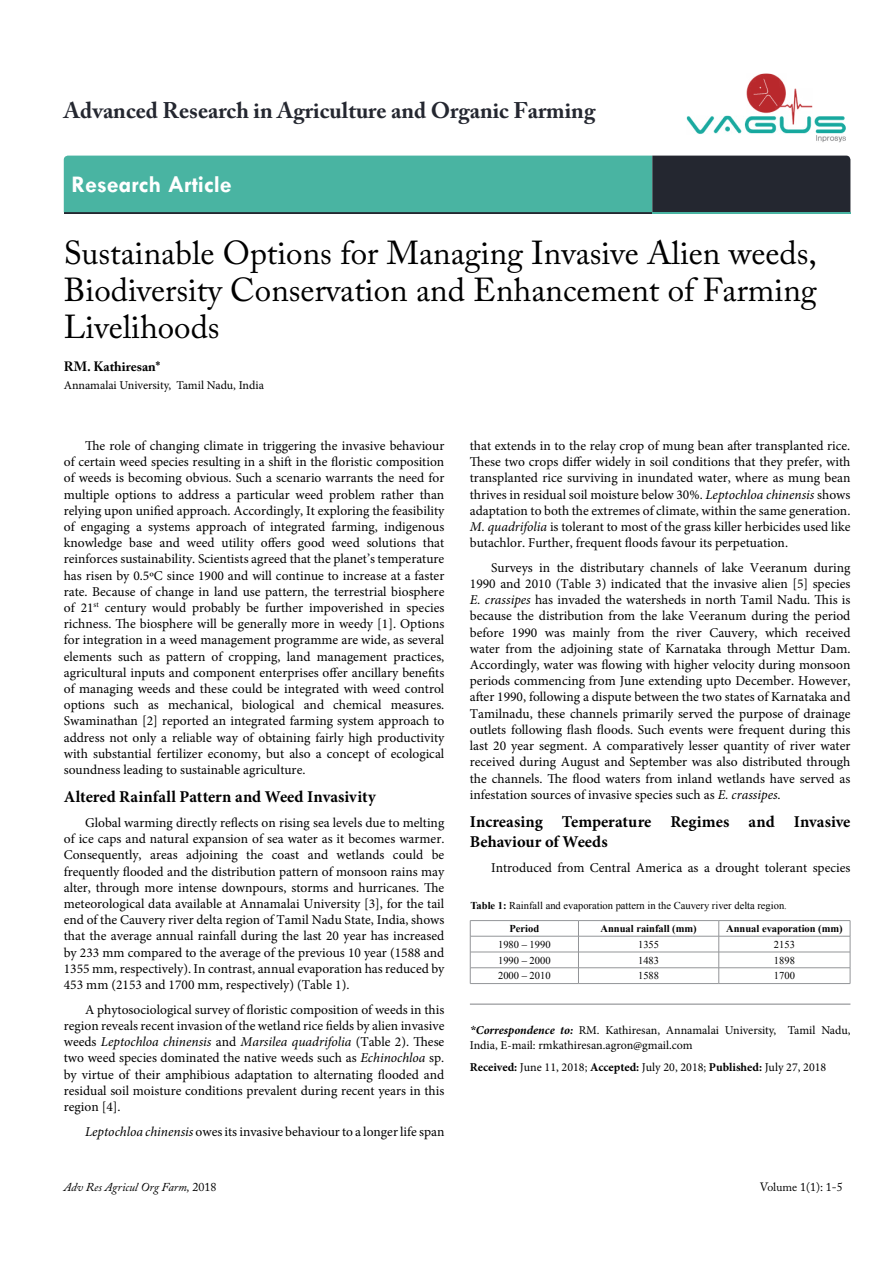
<style>
.page{position:relative;width:893px;height:1263px;background:#fff}
.page>*{position:absolute;margin:0;border:0;box-sizing:border-box;transform-origin:0 0}
.t1{font:33px/37.5px "Adobe Caslon Pro";color:#000;text-align:justify}
.t2{font:700 24px "Tw Cen";color:#fff}
.t3{font:700 22.5px "Adobe Caslon Pro";color:#242730}
.t4{font:700 16.5px/19.8px "Minion Pro";color:#000}
.t5{font:13.5px/16.2px "Minion Pro";color:#000;text-align:justify}
.t6{font:700 13.5px "Adobe Caslon Pro";color:#000}
.t7{font:12px/14.4px "Minion Pro";color:#000}
.t8{font:italic 12px "Adobe Caslon Pro";color:#000}
.t9{font:12px "Adobe Caslon Pro";color:#000}
.t10{font:10.5px "Times New Roman";color:#000}
.t11{font:700 10.5px "Times New Roman";color:#000}
.s1{font-style:italic}
.s2{font-weight:700}
.s3{font-family:"Times New Roman";font-weight:700;font-style:italic}
.s4{font-weight:700;font-style:italic}
.s5{font-style:normal}
</style>
<div class="page">
<hr style="left:64px;top:212px;width:588px;height:1px;background:#242730">
<svg style="left:64px;top:156px;width:786px;height:56px;background:#3f9085"></svg>
<hr style="left:652px;top:212px;width:198px;height:1px;background:#49b4a2">
<img style="left:686px;top:73px;width:160px;height:70px">
<hr style="left:470px;top:1004px;width:380px;height:1px;background:#808285">
<hr style="left:470px;top:920px;width:108px;height:1px;background:#939598">
<hr style="left:578px;top:920px;width:141px;height:1px;background:#939598">
<hr style="left:719px;top:920px;width:131px;height:1px;background:#939598">
<hr style="left:470px;top:936px;width:108px;height:1px;background:#939598">
<hr style="left:578px;top:936px;width:141px;height:1px;background:#939598">
<hr style="left:719px;top:936px;width:131px;height:1px;background:#939598">
<hr style="left:470px;top:952px;width:108px;height:1px;background:#939598">
<hr style="left:578px;top:952px;width:141px;height:1px;background:#939598">
<hr style="left:719px;top:952px;width:131px;height:1px;background:#939598">
<hr style="left:470px;top:967px;width:108px;height:1px;background:#939598">
<svg style="left:470px;top:921px;width:1px;height:62px"></svg>
<hr style="left:578px;top:967px;width:141px;height:1px;background:#939598">
<svg style="left:578px;top:921px;width:1px;height:62px"></svg>
<hr style="left:719px;top:967px;width:131px;height:1px;background:#939598">
<svg style="left:718px;top:921px;width:1px;height:62px"></svg>
<svg style="left:850px;top:921px;width:1px;height:62px"></svg>
<hr style="left:470px;top:983px;width:108px;height:1px;background:#939598">
<hr style="left:578px;top:983px;width:141px;height:1px;background:#939598">
<hr style="left:719px;top:983px;width:131px;height:1px;background:#939598">
<h3 class="t3" style="left:64px;top:97px;width:533px">Advanced Research in Agriculture and Organic Farming</h3>
<h2 class="t2" style="left:71px;top:170px;width:162px">Research Article</h2>
<h1 class="t1" style="left:64px;top:233px;width:755px">Sustainable Options for Managing Invasive Alien weeds, Biodiversity Conservation and Enhancement of Farming Livelihoods</h1>
<p class="t6" style="left:64px;top:358px;width:98px">RM. Kathiresan*</p>
<p class="t7" style="left:64px;top:378px;width:202px">Annamalai University, Tamil Nadu, India</p>
<p class="t5" style="left:64px;top:438px;width:382px;text-indent:21px">The role of changing climate in triggering the invasive behaviour of certain weed species resulting in a shift in the floristic composition of weeds is becoming obvious. Such a scenario warrants the need for multiple options to address a particular weed problem rather than relying upon unified approach. Accordingly, It exploring the feasibility of engaging a systems approach of integrated farming, indigenous knowledge base and weed utility offers good weed solutions that reinforces sustainability. Scientists agreed that the planet’s temperature has risen by 0.5ºC since 1900 and will continue to increase at a faster rate. Because of change in land use pattern, the terrestrial biosphere of 21<sup>st</sup> century would probably be further impoverished in species richness. The biosphere will be generally more in weedy [1]. Options for integration in a weed management programme are wide, as several elements such as pattern of cropping, land management practices, agricultural inputs and component enterprises offer ancillary benefits of managing weeds and these could be integrated with weed control options such as mechanical, biological and chemical measures.<br>Swaminathan [2] reported an integrated farming system approach to address not only a reliable way of obtaining fairly high productivity with substantial fertilizer economy, but also a concept of ecological soundness leading to sustainable agriculture.</p>
<p class="t4" style="left:64px;top:787px;width:313px">Altered Rainfall Pattern and Weed Invasivity</p>
<p class="t5" style="left:64px;top:815px;width:382px;text-indent:21px">Global warming directly reflects on rising sea levels due to melting of ice caps and natural expansion of sea water as it becomes warmer.<br>Consequently, areas adjoining the coast and wetlands could be frequently flooded and the distribution pattern of monsoon rains may alter, through more intense downpours, storms and hurricanes. The meteorological data available at Annamalai University [3], for the tail end of the Cauvery river delta region of Tamil Nadu State, India, shows that the average annual rainfall during the last 20 year has increased by 233 mm compared to the average of the previous 10 year (1588 and 1355 mm, respectively). In contrast, annual evaporation has reduced by 453 mm (2153 and 1700 mm, respectively) (Table 1).</p>
<p class="t5" style="left:64px;top:1001px;width:382px;text-indent:21px">A phytosociological survey of floristic composition of weeds in this region reveals recent invasion of the wetland rice fields by alien invasive weeds <span class="s1">Leptochloa chinensis</span> and <span class="s1">Marsilea quadrifolia</span> (Table 2). These two weed species dominated the native weeds such as <span class="s1">Echinochloa</span> sp. by virtue of their amphibious adaptation to alternating flooded and residual soil moisture conditions prevalent during recent years in this region [4].</p>
<p class="t5" style="left:85px;top:1123px;width:361px"><span class="s1">Leptochloa chinensis</span> owes its invasive behaviour to a longer life span</p>
<p class="t5" style="left:470px;top:438px;width:382px">that extends in to the relay crop of mung bean after transplanted rice.<br>These two crops differ widely in soil conditions that they prefer, with transplanted rice surviving in inundated water, where as mung bean thrives in residual soil moisture below 30%. <span class="s1">Leptochloa chinensis</span> shows adaptation to both the extremes of climate, within the same generation.<br><span class="s1">M. quadrifolia</span> is tolerant to most of the grass killer herbicides used like butachlor. Further, frequent floods favour its perpetuation.</p>
<p class="t5" style="left:470px;top:559px;width:382px;text-indent:21px">Surveys in the distributary channels of lake Veeranum during 1990 and 2010 (Table 3) indicated that the invasive alien [5] species <span class="s1">E. crassipes</span> has invaded the watersheds in north Tamil Nadu. This is because the distribution from the lake Veeranum during the period before 1990 was mainly from the river Cauvery, which received water from the adjoining state of Karnataka through Mettur Dam.<br>Accordingly, water was flowing with higher velocity during monsoon periods commencing from June extending upto December. However, after 1990, following a dispute between the two states of Karnataka and Tamilnadu, these channels primarily served the purpose of drainage outlets following flash floods. Such events were frequent during this last 20 year segment. A comparatively lesser quantity of river water received during August and September was also distributed through the channels. The flood waters from inland wetlands have served as infestation sources of invasive species such as <span class="s1">E. crassipes</span>.</p>
<p class="t4" style="left:470px;top:812px;width:382px">Increasing Temperature Regimes and Invasive<br>Behaviour of Weeds</p>
<p class="t5" style="left:491px;top:859px;width:361px">Introduced from Central America as a drought tolerant species</p>
<p class="t10" style="left:471px;top:898px;width:318px"><span class="s2">Table 1:</span> Rainfall and evaporation pattern in the Cauvery river delta region.</p>
<p class="t11" style="left:509px;top:921px;width:31px">Period</p>
<p class="t11" style="left:600px;top:921px;width:98px">Annual rainfall (mm)</p>
<p class="t11" style="left:726px;top:921px;width:118px">Annual evaporation (mm)</p>
<p class="t10" style="left:498px;top:937px;width:54px">1980 – 1990</p>
<p class="t10" style="left:638px;top:937px;width:22px">1355</p>
<p class="t10" style="left:774px;top:937px;width:22px">2153</p>
<p class="t10" style="left:498px;top:953px;width:54px">1990 – 2000</p>
<p class="t10" style="left:638px;top:953px;width:22px">1483</p>
<p class="t10" style="left:774px;top:953px;width:22px">1898</p>
<p class="t10" style="left:498px;top:969px;width:54px">2000 – 2010</p>
<p class="t10" style="left:638px;top:969px;width:22px">1588</p>
<p class="t10" style="left:774px;top:969px;width:22px">1700</p>
<p class="t7" style="left:470px;top:1023px;width:382px"><span class="s3">*</span><span class="s4">Correspondence to:</span> RM. Kathiresan, Annamalai University, Tamil Nadu,<br>India, E-mail: rmkathiresan.agron@gmail.com</p>
<p class="t7" style="left:470px;top:1060px;width:358px"><span class="s2">Received:</span> June 11, 2018; <span class="s2">Accepted:</span> July 20, 2018; <span class="s2">Published:</span> July 27, 2018</p>
<p class="t8" style="left:64px;top:1180px;width:154px">Adv Res Agricul Org Farm, <span class="s5">2018</span></p>
<p class="t9" style="left:760px;top:1180px;width:84px">Volume 1(1): 1-5</p>
</div>
